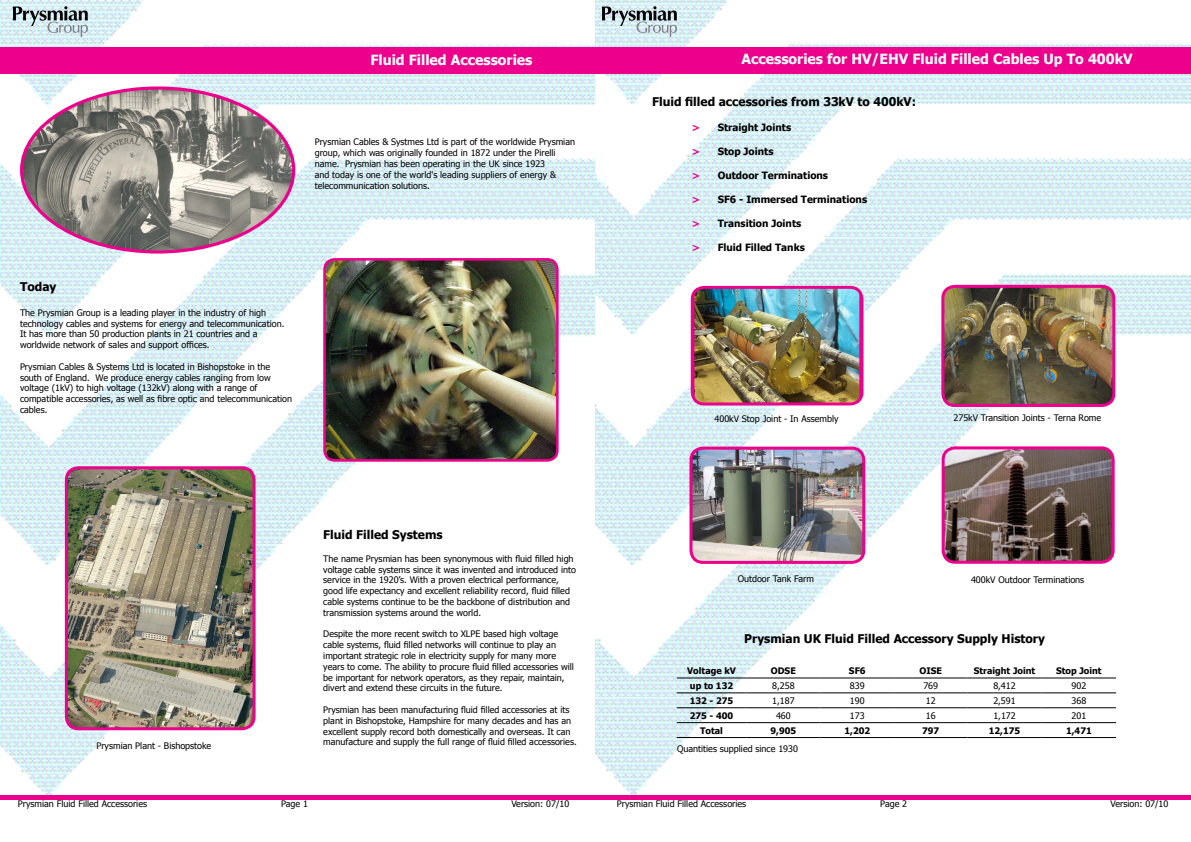
<style>
.page{position:relative;width:1191px;height:842px;background:#fff}
.page>*{position:absolute;margin:0;border:0;box-sizing:border-box;transform-origin:0 0}
.t1{font:700 14px "Tahoma";color:#fff}
.t2{font:700 12px "Tahoma";color:#000}
.t3{font:700 10px "Tahoma";color:#000}
.t4{font:9px/10.8px "Tahoma";color:#000}
.t5{font:700 9px "Tahoma";color:#000}
.s1{color:#ec008c}
</style>
<div class="page">
<img style="left:0;top:0;width:1191px;height:800px">
<img style="left:691px;top:448px;width:172px;height:114px">
<div style="left:689px;top:447px;width:176px;height:117px;border:3px solid #ec008c;border-radius:12px"></div>
<img style="left:694px;top:287px;width:165px;height:117px">
<div style="left:691px;top:286px;width:172px;height:119px;border:3px solid #ec008c;border-radius:12px"></div>
<img style="left:943px;top:286px;width:170px;height:119px">
<div style="left:941px;top:285px;width:174px;height:122px;border:3px solid #ec008c;border-radius:12px"></div>
<img style="left:943px;top:448px;width:170px;height:114px">
<div style="left:941px;top:446px;width:173px;height:118px;border:3px solid #ec008c;border-radius:12px"></div>
<img style="left:22px;top:88px;width:272px;height:164px">
<img style="left:324px;top:259px;width:233px;height:201px">
<div style="left:323px;top:258px;width:235px;height:204px;border:3px solid #ec008c;border-radius:10px"></div>
<img style="left:66px;top:468px;width:188px;height:261px">
<div style="left:65px;top:466px;width:190px;height:264px;border:3px solid #ec008c;border-radius:12px"></div>
<svg style="left:13px;top:6px;width:75px;height:31px;background:#abbbc1"></svg>
<svg style="left:602px;top:6px;width:75px;height:31px;background:#abbcc1"></svg>
<div style="left:0;top:47px;width:595px;height:26px;background:#ec008c"></div>
<div style="left:595px;top:47px;width:596px;height:26px;background:#ec008c"></div>
<hr style="left:0;top:795px;width:607px;height:4px;background:#ec008c">
<hr style="left:595px;top:795px;width:596px;height:4px;background:#ec008c">
<hr style="left:677px;top:692px;width:69px;height:1px;background:#000">
<hr style="left:746px;top:692px;width:74px;height:1px;background:#000">
<hr style="left:820px;top:692px;width:74px;height:1px;background:#000">
<hr style="left:894px;top:692px;width:73px;height:1px;background:#000">
<hr style="left:967px;top:692px;width:74px;height:1px;background:#000">
<hr style="left:1041px;top:692px;width:75px;height:1px;background:#000">
<hr style="left:677px;top:707px;width:69px;height:1px;background:#000">
<hr style="left:746px;top:707px;width:74px;height:1px;background:#000">
<hr style="left:820px;top:707px;width:74px;height:1px;background:#000">
<hr style="left:894px;top:707px;width:73px;height:1px;background:#000">
<hr style="left:967px;top:707px;width:74px;height:1px;background:#000">
<hr style="left:1041px;top:707px;width:75px;height:1px;background:#000">
<hr style="left:677px;top:722px;width:69px;height:1px;background:#000">
<hr style="left:746px;top:722px;width:74px;height:1px;background:#000">
<hr style="left:820px;top:722px;width:74px;height:1px;background:#000">
<hr style="left:894px;top:722px;width:73px;height:1px;background:#000">
<hr style="left:967px;top:722px;width:74px;height:1px;background:#000">
<hr style="left:1041px;top:722px;width:75px;height:1px;background:#000">
<hr style="left:677px;top:737px;width:69px;height:1px;background:#000">
<hr style="left:746px;top:737px;width:74px;height:1px;background:#000">
<hr style="left:820px;top:737px;width:74px;height:1px;background:#000">
<hr style="left:894px;top:737px;width:73px;height:1px;background:#000">
<hr style="left:967px;top:737px;width:74px;height:1px;background:#000">
<hr style="left:1041px;top:737px;width:75px;height:1px;background:#000">
<hr style="left:677px;top:677px;width:69px;height:1px;background:#000">
<hr style="left:746px;top:677px;width:74px;height:1px;background:#000">
<hr style="left:820px;top:677px;width:74px;height:1px;background:#000">
<hr style="left:894px;top:677px;width:73px;height:1px;background:#000">
<hr style="left:967px;top:677px;width:74px;height:1px;background:#000">
<hr style="left:1041px;top:677px;width:75px;height:1px;background:#000">
<h1 class="t1" style="left:370px;top:50px;width:164px">Fluid Filled Accessories</h1>
<h1 class="t1" style="left:741px;top:49px;width:393px">Accessories for HV/EHV Fluid Filled Cables Up To 400kV</h1>
<p class="t4" style="left:315px;top:136px;width:262px">Prysmian Cables &amp; Systmes Ltd is part of the worldwide Prysmian group, which was originally founded in 1872 under the Pirelli name. Prysmian has been operating in the UK since 1923<br>and today is one of the world's leading suppliers of energy &amp; telecommunication solutions.</p>
<h2 class="t2" style="left:20px;top:278px;width:38px">Today</h2>
<p class="t4" style="left:20px;top:307px;width:266px">The Prysmian Group is a leading player in the industry of high technology cables and systems for energy and telecommunication.<br>It has more than 50 production plants in 21 countries and a worldwide network of sales and support offices.</p>
<p class="t4" style="left:20px;top:361px;width:273px">Prysmian Cables &amp; Systems Ltd is located in Bishopstoke in the south of England. We produce energy cables ranging from low voltage (1kV) to high voltage (132kV) along with a range of compatible accessories, as well as fibre optic and telecommunication cables.</p>
<h2 class="t2" style="left:652px;top:93px;width:265px">Fluid filled accessories from 33kV to 400kV:</h2>
<p class="t3" style="left:692px;top:120px;width:101px"><span class="s1">&gt;</span> Straight Joints</p>
<p class="t3" style="left:692px;top:144px;width:83px"><span class="s1">&gt;</span> Stop Joints</p>
<p class="t3" style="left:692px;top:168px;width:138px"><span class="s1">&gt;</span> Outdoor Terminations</p>
<p class="t3" style="left:692px;top:192px;width:177px"><span class="s1">&gt;</span> SF6 - Immersed Terminations</p>
<p class="t3" style="left:692px;top:216px;width:111px"><span class="s1">&gt;</span> Transition Joints</p>
<p class="t3" style="left:692px;top:240px;width:114px"><span class="s1">&gt;</span> Fluid Filled Tanks</p>
<p class="t4" style="left:714px;top:413px;width:126px">400kV Stop Joint - In Assembly</p>
<p class="t4" style="left:953px;top:411px;width:149px">275kV Transition Joints - Terna Rome</p>
<p class="t4" style="left:96px;top:739px;width:116px">Prysmian Plant - Bishopstoke</p>
<h2 class="t2" style="left:323px;top:526px;width:121px">Fluid Filled Systems</h2>
<p class="t4" style="left:323px;top:553px;width:254px">The name Prysmian has been synonymous with fluid filled high voltage cable systems since it was invented and introduced into service in the 1920’s. With a proven electrical performance, good life expectancy and excellent reliability record, fluid filled cable systems continue to be the backbone of distribution and transmission systems around the world.</p>
<p class="t4" style="left:323px;top:628px;width:252px">Despite the more recent switch to XLPE based high voltage cable systems, fluid filled networks will continue to play an important strategic role in electricity supply for many more years to come. The ability to procure fluid filled accessories will be important for network operators, as they repair, maintain, divert and extend these circuits in the future.</p>
<p class="t4" style="left:323px;top:704px;width:255px">Prysmian has been manufacturing fluid filled accessories at its plant in Bishopstoke, Hampshire for many decades and has an excellent supply record both domestically and overseas. It can manufacture and supply the full range of fluid filled accessories.</p>
<p class="t4" style="left:18px;top:798px;width:131px">Prysmian Fluid Filled Accessories</p>
<p class="t4" style="left:281px;top:798px;width:28px">Page 1</p>
<p class="t4" style="left:511px;top:798px;width:59px">Version: 07/10</p>
<p class="t4" style="left:737px;top:573px;width:78px">Outdoor Tank Farm</p>
<p class="t4" style="left:971px;top:574px;width:115px">400kV Outdoor Terminations</p>
<h2 class="t2" style="left:744px;top:630px;width:302px">Prysmian UK Fluid Filled Accessory Supply History</h2>
<p class="t5" style="left:687px;top:664px;width:50px">Voltage kV</p>
<p class="t5" style="left:771px;top:664px;width:26px">ODSE</p>
<p class="t5" style="left:849px;top:664px;width:18px">SF6</p>
<p class="t5" style="left:919px;top:664px;width:24px">OISE</p>
<p class="t5" style="left:973px;top:664px;width:63px">Straight Joint</p>
<p class="t5" style="left:1056px;top:664px;width:47px">Stop Joint</p>
<p class="t5" style="left:690px;top:679px;width:45px">up to 132</p>
<p class="t4" style="left:772px;top:680px;width:24px">8,258</p>
<p class="t4" style="left:850px;top:680px;width:16px">839</p>
<p class="t4" style="left:923px;top:680px;width:16px">769</p>
<p class="t4" style="left:993px;top:680px;width:24px">8,412</p>
<p class="t4" style="left:1071px;top:680px;width:16px">902</p>
<p class="t5" style="left:690px;top:694px;width:45px">132 - 275</p>
<p class="t4" style="left:772px;top:695px;width:24px">1,187</p>
<p class="t4" style="left:850px;top:695px;width:16px">190</p>
<p class="t4" style="left:926px;top:695px;width:11px">12</p>
<p class="t4" style="left:993px;top:695px;width:24px">2,591</p>
<p class="t4" style="left:1071px;top:695px;width:16px">368</p>
<p class="t5" style="left:690px;top:709px;width:45px">275 - 400</p>
<p class="t4" style="left:776px;top:709px;width:16px">460</p>
<p class="t4" style="left:850px;top:709px;width:16px">173</p>
<p class="t4" style="left:926px;top:709px;width:11px">16</p>
<p class="t4" style="left:993px;top:709px;width:24px">1,172</p>
<p class="t4" style="left:1071px;top:709px;width:16px">201</p>
<p class="t5" style="left:700px;top:724px;width:24px">Total</p>
<p class="t5" style="left:770px;top:724px;width:27px">9,905</p>
<p class="t5" style="left:844px;top:724px;width:27px">1,202</p>
<p class="t5" style="left:922px;top:724px;width:19px">797</p>
<p class="t5" style="left:988px;top:724px;width:33px">12,175</p>
<p class="t5" style="left:1066px;top:724px;width:27px">1,471</p>
<p class="t4" style="left:677px;top:742px;width:122px">Quantities supplied since 1930</p>
<p class="t4" style="left:617px;top:798px;width:131px">Prysmian Fluid Filled Accessories</p>
<p class="t4" style="left:880px;top:798px;width:28px">Page 2</p>
<p class="t4" style="left:1110px;top:798px;width:59px">Version: 07/10</p>
</div>
